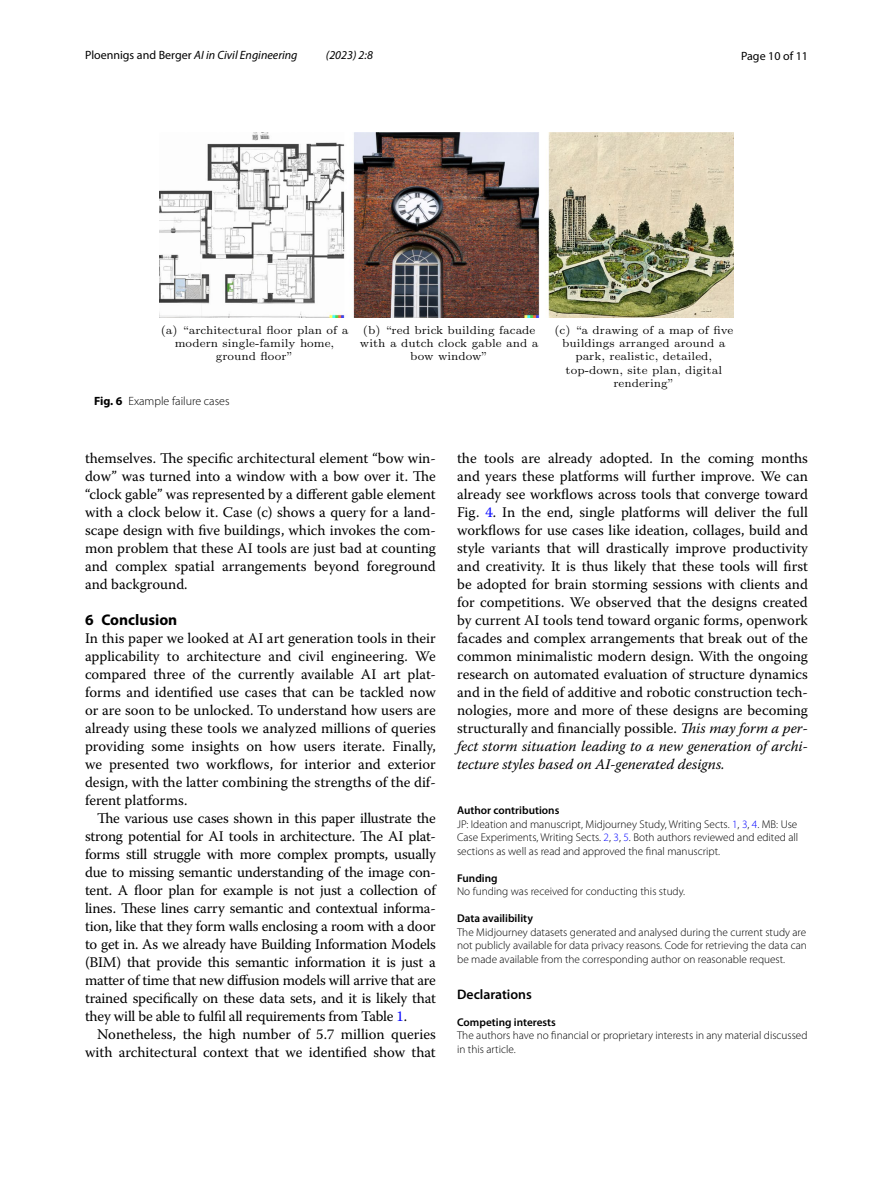
<style>
.page{position:relative;width:893px;height:1187px;background:#fff}
.page>*{position:absolute;margin:0;border:0;box-sizing:border-box;transform-origin:0 0}
.t1{font:700 15.45px "Myriad Pro";color:#000}
.t2{font:14.7px/18px "Warnock Pro";color:#000;text-align:justify}
.t3{font:600 13.8px "Myriad Pro";color:#000}
.t4{font:italic 12px "Myriad Pro";color:#000}
.t5{font:300 12px "Myriad Pro";color:#000}
.t6{font:12px "Myriad Pro";color:#000}
.t7{font:11.55px/13.2px "CMR73";color:#000;text-align:center}
.t8{font:300 11.25px/13.5px "Myriad Pro";color:#000}
.t9{font:600 11.25px "Myriad Pro";color:#000}
.s1{font-style:normal}
.s2{font-weight:700}
.s3{color:#00f}
.s4{font-style:italic}
.s5{font-weight:600}
</style>
<div class="page">
<img style="left:159px;top:133px;width:575px;height:185px">
<p class="t4" style="left:85px;top:48px;width:214px"><span class="s1">Ploennigs and Berger</span> AI in Civil Engineering</p>
<p class="t4" style="left:326px;top:48px;width:48px">(2023) 2:8</p>
<p class="t6" style="left:741px;top:48px;width:68px">Page 10 of 11</p>
<p class="t7" style="left:161px;top:323px;width:189px">(a) “architectural floor plan of a modern single-family home, ground floor”</p>
<p class="t7" style="left:360px;top:323px;width:180px">(b) “red brick building facade with a dutch clock gable and a bow window”</p>
<p class="t7" style="left:554px;top:323px;width:181px">(c) “a drawing of a map of five buildings arranged around a park, realistic, detailed, top-down, site plan, digital rendering”</p>
<p class="t5" style="left:94px;top:394px;width:137px"><span class="s2">Fig. 6</span> Example failure cases</p>
<p class="t2" style="left:85px;top:448px;width:352px">themselves. The specific architectural element “bow win&shy;dow” was turned into a window with a bow over it. The “clock gable” was represented by a different gable element with a clock below it. Case (c) shows a query for a land&shy;scape design with five buildings, which invokes the com&shy;mon problem that these AI tools are just bad at counting and complex spatial arrangements beyond foreground and background.</p>
<p class="t1" style="left:85px;top:609px;width:94px">6 Conclusion</p>
<p class="t2" style="left:85px;top:628px;width:352px">In this paper we looked at AI art generation tools in their applicability to architecture and civil engineering. We compared three of the currently available AI art plat&shy;forms and identified use cases that can be tackled now or are soon to be unlocked. To understand how users are already using these tools we analyzed millions of queries providing some insights on how users iterate. Finally, we presented two workflows, for interior and exterior design, with the latter combining the strengths of the dif&shy;ferent platforms.</p>
<p class="t2" style="left:85px;top:808px;width:352px;text-indent:12px">The various use cases shown in this paper illustrate the strong potential for AI tools in architecture. The AI plat&shy;forms still struggle with more complex prompts, usually due to missing semantic understanding of the image con&shy;tent. A floor plan for example is not just a collection of lines. These lines carry semantic and contextual informa&shy;tion, like that they form walls enclosing a room with a door to get in. As we already have Building Information Models (BIM) that provide this semantic information it is just a matter of time that new diffusion models will arrive that are trained specifically on these data sets, and it is likely that they will be able to fulfil all requirements from Table <span class="s3">1</span>.</p>
<p class="t2" style="left:85px;top:1024px;width:352px;text-align:right">Nonetheless, the high number of 5.7 million queries with architectural context that we identified show that</p>
<p class="t2" style="left:457px;top:448px;width:352px">the tools are already adopted. In the coming months and years these platforms will further improve. We can already see workflows across tools that converge toward Fig. <span class="s3">4</span>. In the end, single platforms will deliver the full workflows for use cases like ideation, collages, build and style variants that will drastically improve productivity and creativity. It is thus likely that these tools will first be adopted for brain storming sessions with clients and for competitions. We observed that the designs created by current AI tools tend toward organic forms, openwork facades and complex arrangements that break out of the common minimalistic modern design. With the ongoing research on automated evaluation of structure dynamics and in the field of additive and robotic construction tech&shy;nologies, more and more of these designs are becoming structurally and financially possible. <span class="s4">This may form a per&shy;fect storm situation leading to a new generation of archi&shy;tecture styles based on AI-generated designs.</span></p>
<p class="t8" style="left:457px;top:803px;width:343px"><span class="s5">Author contributions<br></span>JP: Ideation and manuscript, Midjourney Study, Writing Sects. <span class="s3">1</span>, <span class="s3">3</span>, <span class="s3">4</span>. MB: Use Case Experiments, Writing Sects. <span class="s3">2</span>, <span class="s3">3</span>, <span class="s3">5</span>. Both authors reviewed and edited all sections as well as read and approved the final manuscript.</p>
<p class="t9" style="left:457px;top:870px;width:42px">Funding</p>
<p class="t8" style="left:457px;top:884px;width:230px">No funding was received for conducting this study.</p>
<p class="t9" style="left:457px;top:911px;width:77px">Data availibility</p>
<p class="t8" style="left:457px;top:925px;width:351px;text-align:justify">The Midjourney datasets generated and analysed during the current study are not publicly available for data privacy reasons. Code for retrieving the data can be made available from the corresponding author on reasonable request.</p>
<p class="t3" style="left:457px;top:985px;width:76px">Declarations</p>
<p class="t9" style="left:457px;top:1014px;width:100px">Competing interests</p>
<p class="t8" style="left:457px;top:1028px;width:352px">The authors have no financial or proprietary interests in any material discussed in this article.</p>
</div>
